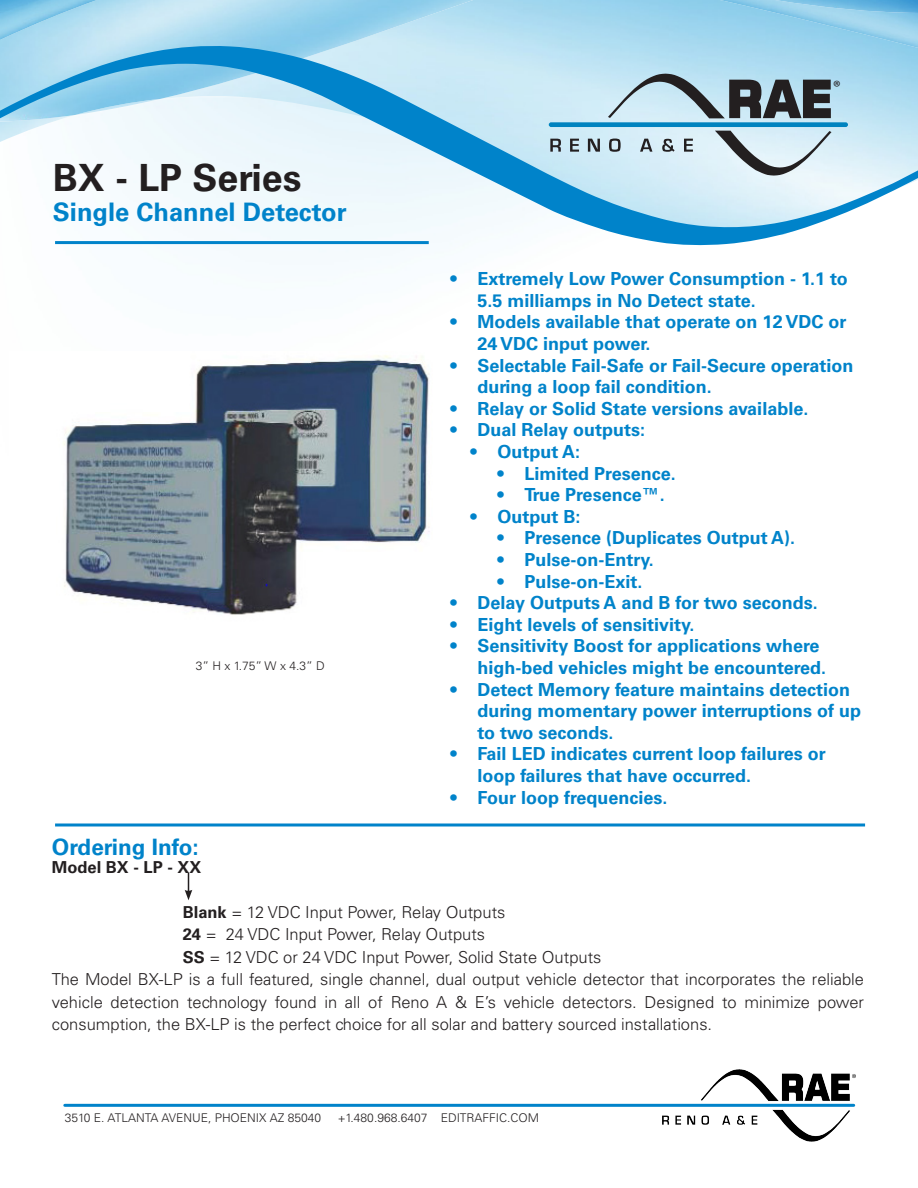
<style>
.page{position:relative;width:918px;height:1188px;background:#fff}
.page>*{position:absolute;margin:0;border:0;box-sizing:border-box;transform-origin:0 0}
.t1{font:700 37.5px "Univers LT Std";color:#231f20}
.t2{font:700 25.5px "Univers LT Std";color:#0083ca}
.t3{font:700 22.5px "Univers LT Std";color:#0083ca}
.t4{font:700 18px/21.6px "Univers LT Std";color:#0083ca}
.t5{font:18px "Myriad Pro";color:#231f20}
.t6{font:300 16.5px/22.5px "Univers LT Std";color:#231f20;text-align:justify}
.t7{font:700 16.5px "Univers LT Std";color:#231f20}
.t8{font:300 12px "Univers LT Std";color:#231f20}
.s1{font-weight:700}
</style>
<div class="page">
<img style="left:0;top:0;width:473px;height:45px">
<img style="left:0;top:0;width:97px;height:40px">
<img style="left:720px;top:0;width:198px;height:45px">
<img style="left:775px;top:0;width:143px;height:13px">
<svg style="left:0;top:45px;width:918px;height:201px"></svg>
<hr style="left:65px;top:1104px;width:789px;height:3px;background:#0083ca">
<img style="left:662px;top:1069px;width:194px;height:73px">
<img style="left:63px;top:355px;width:367px;height:260px">
<hr style="left:55px;top:241px;width:374px;height:3px;background:#0083ca">
<svg style="left:185px;top:873px;width:7px;height:27px"></svg>
<svg style="left:608px;top:74px;width:223px;height:44px;background:#879aa3"></svg>
<svg style="left:715px;top:131px;width:116px;height:45px;background:#bcc9d0"></svg>
<div style="left:549px;top:122px;width:299px;height:5px;background:#0083bf;border-radius:2px"></div>
<svg style="left:550px;top:139px;width:11px;height:13px"></svg>
<svg style="left:570px;top:139px;width:9px;height:13px"></svg>
<svg style="left:588px;top:139px;width:12px;height:13px"></svg>
<svg style="left:609px;top:139px;width:12px;height:13px"></svg>
<svg style="left:640px;top:139px;width:12px;height:13px"></svg>
<svg style="left:662px;top:139px;width:13px;height:13px"></svg>
<svg style="left:684px;top:139px;width:9px;height:13px"></svg>
<hr style="left:55px;top:824px;width:810px;height:2px;background:#0083ca">
<p class="t1" style="left:53px;top:156px;width:250px">BX - LP Series</p>
<p class="t2" style="left:53px;top:197px;width:295px">Single Channel Detector</p>
<p class="t8" style="left:196px;top:659px;width:130px">3” H x 1.75” W x 4.3” D</p>
<p class="t5" style="left:833px;top:75px;width:9px">®</p>
<p class="t4" style="left:477px;top:268px;width:372px;text-indent:-27px">• Extremely Low Power Consumption - 1.1 to<br>5.5 milliamps in No Detect state.</p>
<p class="t4" style="left:477px;top:311px;width:371px;text-indent:-27px">• Models available that operate on 12 VDC or<br>24 VDC input power.</p>
<p class="t4" style="left:477px;top:355px;width:378px;text-indent:-27px">• Selectable Fail-Safe or Fail-Secure operation during a loop fail condition.</p>
<p class="t4" style="left:450px;top:398px;width:360px">• Relay or Solid State versions available.</p>
<p class="t4" style="left:450px;top:419px;width:196px">• Dual Relay outputs:</p>
<p class="t4" style="left:471px;top:441px;width:111px">• Output A:</p>
<p class="t4" style="left:498px;top:463px;width:180px">• Limited Presence.</p>
<p class="t4" style="left:498px;top:484px;width:169px">• True Presence™.</p>
<p class="t4" style="left:471px;top:506px;width:112px">• Output B:</p>
<p class="t4" style="left:498px;top:527px;width:299px">• Presence (Duplicates Output A).</p>
<p class="t4" style="left:498px;top:549px;width:158px">• Pulse-on-Entry.</p>
<p class="t4" style="left:498px;top:571px;width:147px">• Pulse-on-Exit.</p>
<p class="t4" style="left:450px;top:592px;width:369px">• Delay Outputs A and B for two seconds.</p>
<p class="t4" style="left:450px;top:614px;width:246px">• Eight levels of sensitivity.</p>
<p class="t4" style="left:477px;top:635px;width:350px;text-indent:-27px">• Sensitivity Boost for applications where high-bed vehicles might be encountered.</p>
<p class="t4" style="left:477px;top:679px;width:385px;text-indent:-27px">• Detect Memory feature maintains detection during momentary power interruptions of up to two seconds.</p>
<p class="t4" style="left:477px;top:743px;width:350px;text-indent:-27px">• Fail LED indicates current loop failures or loop failures that have occurred.</p>
<p class="t4" style="left:450px;top:787px;width:219px">• Four loop frequencies.</p>
<p class="t3" style="left:52px;top:833px;width:148px">Ordering Info:</p>
<p class="t7" style="left:52px;top:857px;width:151px">Model BX - LP - XX</p>
<p class="t6" style="left:183px;top:900px;width:324px"><span class="s1">Blank</span> = 12 VDC Input Power, Relay Outputs</p>
<p class="t6" style="left:183px;top:923px;width:304px"><span class="s1">24</span> = 24 VDC Input Power, Relay Outputs</p>
<p class="t6" style="left:183px;top:945px;width:420px"><span class="s1">SS</span> = 12 VDC or 24 VDC Input Power, Solid State Outputs</p>
<p class="t6" style="left:52px;top:968px;width:814px">The Model BX-LP is a full featured, single channel, dual output vehicle detector that incorporates the reliable vehicle detection technology found in all of Reno A &amp; E’s vehicle detectors. Designed to minimize power consumption, the BX-LP is the perfect choice for all solar and battery sourced installations.</p>
<p class="t8" style="left:65px;top:1111px;width:258px">3510 E. ATLANTA AVENUE, PHOENIX AZ 85040</p>
<p class="t8" style="left:338px;top:1111px;width:203px">+1.480.968.6407 EDITRAFFIC.COM</p>
</div>
